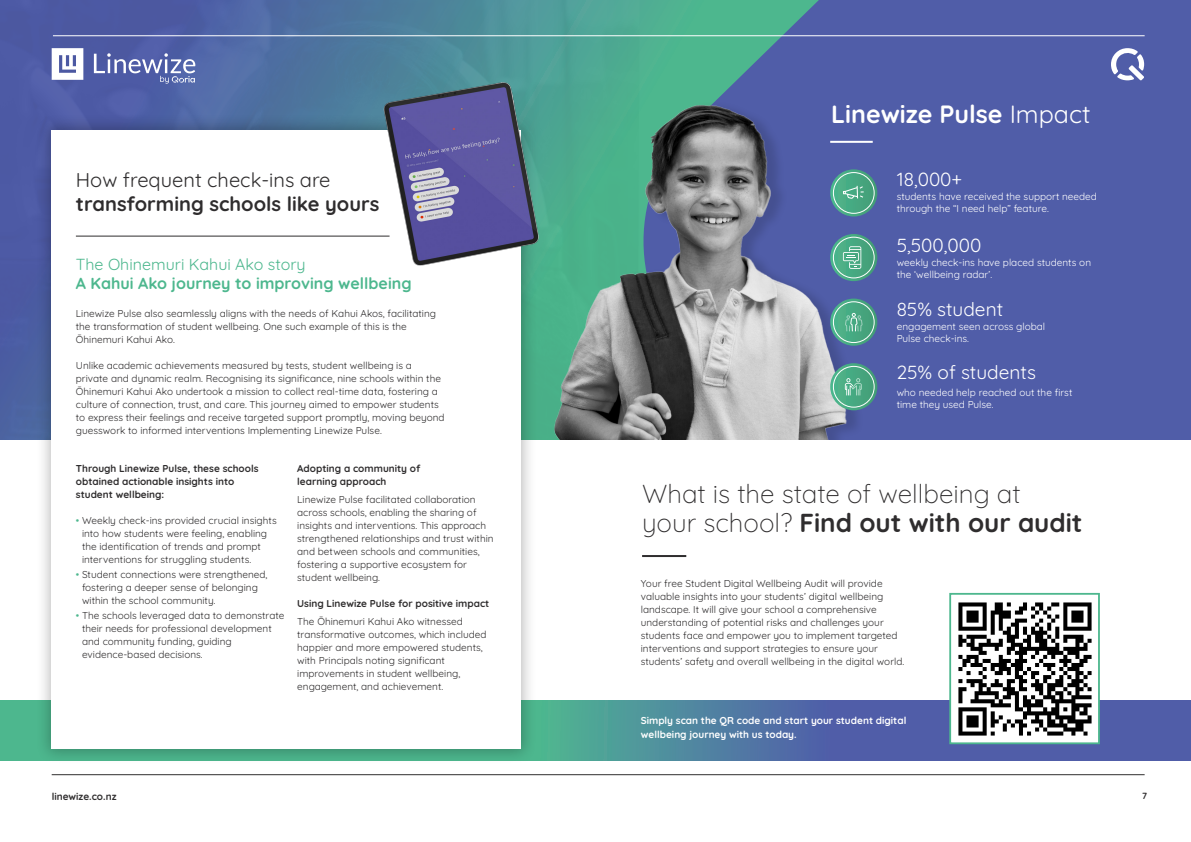
<style>
.page{position:relative;width:1191px;height:842px;background:#fff}
.page>*{position:absolute;margin:0;border:0;box-sizing:border-box;transform-origin:0 0}
.t1{font:300 26px/29px "Quicksand";color:#2f2d2e}
.t2{font:700 25px "Quicksand";color:#fff}
.t3{font:700 20px/24px "Quicksand";color:#2f2d2e}
.t4{font:19px "Quicksand";color:#fff}
.t5{font:700 16px/19px "Quicksand";color:#4db78e}
.t6{font:10px/13px "Quicksand";color:#2f2d2e}
.t7{font:10px/12px "Quicksand";color:#fff}
.t8{font:700 10px/13px "Quicksand";color:#2f2d2e}
.t9{font:700 10px/14px "Quicksand";color:#fff}
.t10{font:700 9px "Quicksand";color:#2f2d2e}
.s1{font-weight:400}
.s2{color:#4db78e}
.s3{font-weight:700}
</style>
<div class="page">
<img style="left:0;top:0;width:626px;height:440px">
<svg style="left:626px;top:0;width:565px;height:440px;background:#5064a6"></svg>
<img style="left:537px;top:87px;width:334px;height:353px">
<hr style="left:830px;top:141px;width:42px;height:2px;background:#fff">
<svg style="left:830px;top:234px;width:47px;height:47px"></svg>
<div style="left:833px;top:237px;width:41px;height:41px;border:1px solid #fff;border-radius:50%"></div>
<svg style="left:830px;top:299px;width:47px;height:47px"></svg>
<div style="left:833px;top:301px;width:41px;height:42px;border:1px solid #fff;border-radius:50%"></div>
<svg style="left:830px;top:363px;width:47px;height:47px"></svg>
<div style="left:833px;top:366px;width:41px;height:41px;border:1px solid #fff;border-radius:50%"></div>
<svg style="left:845px;top:378px;width:16px;height:17px"></svg>
<svg style="left:830px;top:169px;width:47px;height:48px"></svg>
<div style="left:833px;top:172px;width:41px;height:42px;border:1px solid #fff;border-radius:50%"></div>
<svg style="left:845px;top:313px;width:17px;height:18px"></svg>
<svg style="left:843px;top:186px;width:20px;height:13px"></svg>
<svg style="left:843px;top:246px;width:18px;height:23px"></svg>
<hr style="left:642px;top:555px;width:44px;height:2px;background:#2f2d2e">
<svg style="left:0;top:700px;width:1191px;height:60px;background:#4f7aa1"></svg>
<div style="left:950px;top:594px;width:149px;height:149px;background:#fff"></div>
<svg style="left:958px;top:602px;width:134px;height:134px"></svg>
<div style="left:949px;top:593px;width:150px;height:151px;border:2px solid #4db78e"></div>
<div style="left:36px;top:114px;width:501px;height:650px;background:#000;opacity:.26"></div>
<div style="left:52px;top:130px;width:469px;height:618px;background:#fff"></div>
<hr style="left:76px;top:236px;width:313px;height:1px;background:#2f2d2e">
<img style="left:369px;top:64px;width:171px;height:213px">
<svg style="left:1111px;top:48px;width:33px;height:32px"></svg>
<svg style="left:52px;top:48px;width:31px;height:32px"></svg>
<svg style="left:94px;top:53px;width:101px;height:31px;background:#717db7"></svg>
<hr style="left:53px;top:36px;width:1091px;height:1px;background:#fff">
<hr style="left:52px;top:774px;width:1092px;height:1px;background:#2f2d2e">
<p class="t3" style="left:76px;top:166px;width:305px"><span class="s1">How frequent check-ins are </span>transforming schools like yours</p>
<p class="t5" style="left:76px;top:253px;width:337px"><span class="s1">The Ohinemuri Kahui Ako story<br></span>A Kahui Ako journey to improving wellbeing</p>
<p class="t6" style="left:76px;top:305px;width:362px">Linewize Pulse also seamlessly aligns with the needs of Kahui Akos, facilitating the transformation of student wellbeing. One such example of this is the<br>Ōhinemuri Kahui Ako.</p>
<p class="t6" style="left:76px;top:357px;width:370px">Unlike academic achievements measured by tests, student wellbeing is a private and dynamic realm. Recognising its significance, nine schools within the Ōhinemuri Kahui Ako undertook a mission to collect real-time data, fostering a culture of connection, trust, and care. This journey aimed to empower students to express their feelings and receive targeted support promptly, moving beyond guesswork to informed interventions Implementing Linewize Pulse.</p>
<p class="t8" style="left:76px;top:461px;width:184px">Through Linewize Pulse, these schools obtained actionable insights into student wellbeing:</p>
<p class="t6" style="left:82px;top:513px;width:196px;text-indent:-6px"><span class="s2">•</span> Weekly check-ins provided crucial insights into how students were feeling, enabling the identification of trends and prompt interventions for struggling students.</p>
<p class="t6" style="left:82px;top:567px;width:187px;text-indent:-6px"><span class="s2">•</span> Student connections were strengthened, fostering a deeper sense of belonging within the school community.</p>
<p class="t6" style="left:82px;top:608px;width:204px;text-indent:-6px"><span class="s2">•</span> The schools leveraged data to demonstrate their needs for professional development and community funding, guiding evidence-based decisions.</p>
<p class="t8" style="left:297px;top:461px;width:125px">Adopting a community of learning approach</p>
<p class="t6" style="left:297px;top:492px;width:198px">Linewize Pulse facilitated collaboration across schools, enabling the sharing of insights and interventions. This approach strengthened relationships and trust within and between schools and communities, fostering a supportive ecosystem for student wellbeing.</p>
<p class="t8" style="left:297px;top:596px;width:194px">Using Linewize Pulse for positive impact</p>
<p class="t6" style="left:297px;top:614px;width:191px">The Ōhinemuri Kahui Ako witnessed transformative outcomes, which included happier and more empowered students, with Principals noting significant improvements in student wellbeing, engagement, and achievement.</p>
<p class="t2" style="left:831px;top:94px;width:261px">Linewize Pulse <span class="s1">Impact</span></p>
<p class="t4" style="left:896px;top:165px;width:67px">18,000+</p>
<p class="t7" style="left:896px;top:190px;width:202px">students have received the support needed through the “I need help” feature.</p>
<p class="t4" style="left:896px;top:230px;width:86px">5,500,000</p>
<p class="t7" style="left:896px;top:255px;width:196px">weekly check-ins have placed students on the ‘wellbeing radar’.</p>
<p class="t4" style="left:896px;top:295px;width:108px">85% student</p>
<p class="t7" style="left:896px;top:320px;width:150px">engagement seen across global<br>Pulse check-ins.</p>
<p class="t4" style="left:896px;top:358px;width:141px">25% of students</p>
<p class="t7" style="left:896px;top:386px;width:177px">who needed help reached out the first time they used Pulse.</p>
<p class="t1" style="left:642px;top:477px;width:442px">What is the state of wellbeing at<br>your school? <span class="s3">Find out with our audit</span></p>
<p class="t6" style="left:641px;top:576px;width:265px">Your free Student Digital Wellbeing Audit will provide valuable insights into your students’ digital wellbeing landscape. It will give your school a comprehensive understanding of potential risks and challenges your students face and empower you to implement targeted interventions and support strategies to ensure your students’ safety and overall wellbeing in the digital world.</p>
<p class="t9" style="left:641px;top:713px;width:267px">Simply scan the QR code and start your student digital wellbeing journey with us today.</p>
<p class="t8" style="left:52px;top:789px;width:66px">linewize.co.nz</p>
<p class="t10" style="left:1142px;top:789px;width:6px">7</p>
</div>
